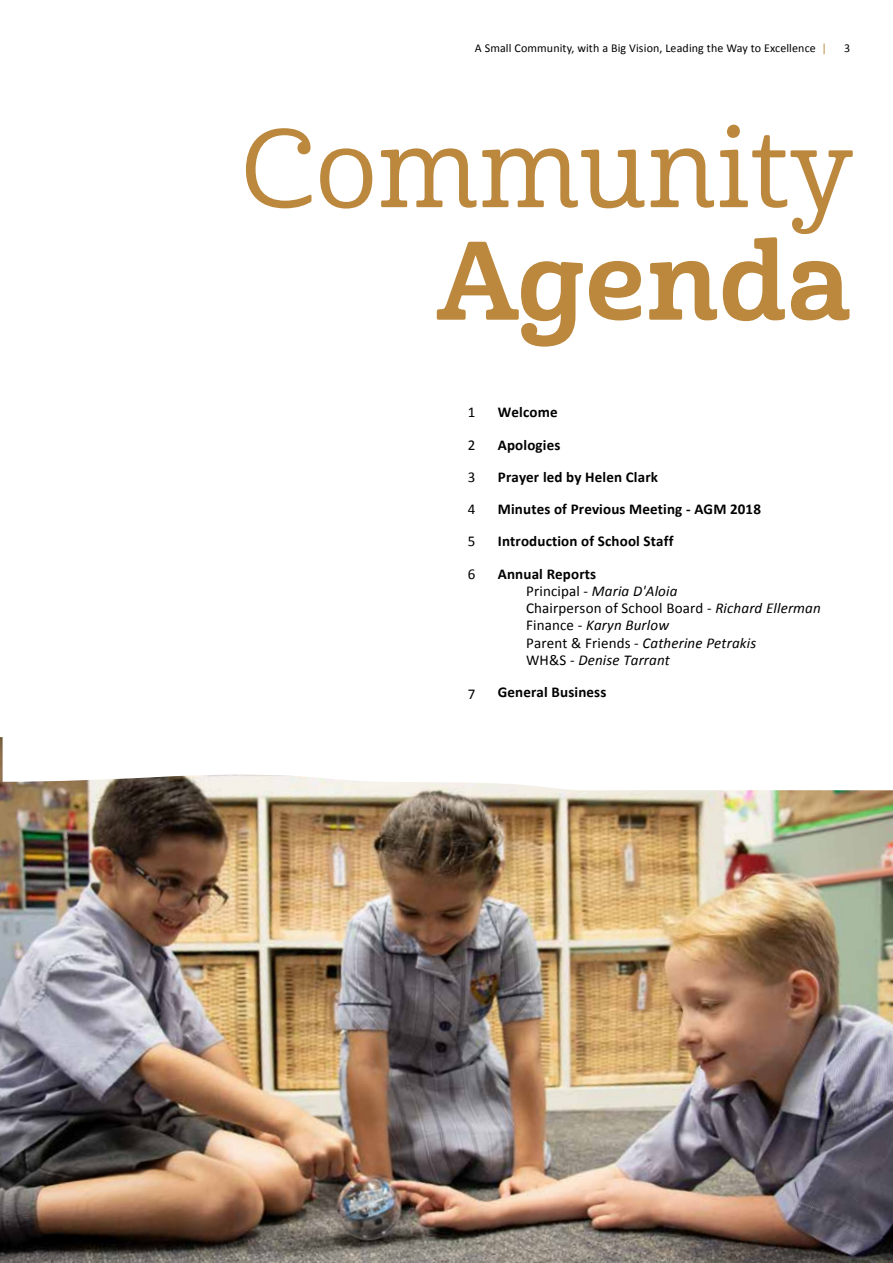
<style>
.page{position:relative;width:893px;height:1263px;background:#fff}
.page>*{position:absolute;margin:0;border:0;box-sizing:border-box;transform-origin:0 0}
.t1{font:108px "Cabrito Nor Med";letter-spacing:.01em;color:#bb883d}
.t2{font:108px "Cabrito Nor Bol";letter-spacing:.01em;color:#bb883d}
.t3{font:italic 15px/17.2px "Calibri";letter-spacing:.01em;color:#000}
.t4{font:700 15px/32.2px "Calibri";letter-spacing:.01em;color:#000}
.t5{font:15px/32.2px "Calibri";color:#000;text-align:justify}
.t6{font:12px "Calibri";letter-spacing:.01em;color:#000}
.s1{color:#bb883d}
.s2{font-style:normal}
</style>
<div class="page">
<img style="left:0;top:737px;width:893px;height:525px">
<svg style="left:3px;top:737px;width:890px;height:53px"></svg>
<p class="t6" style="left:475px;top:40px;width:354px">A Small Community, with a Big Vision, Leading the Way to Excellence <span class="s1">|</span></p>
<p class="t6" style="left:844px;top:40px;width:8px">3</p>
<h1 class="t1" style="left:241px;top:104px;width:614px">Community</h1>
<h1 class="t2" style="left:437px;top:213px;width:415px">Agenda</h1>
<p class="t5" style="left:468px;top:396px;width:9px">1<br>2<br>3<br>4<br>5<br>6</p>
<p class="t5" style="left:468px;top:678px;width:9px">7</p>
<p class="t4" style="left:498px;top:396px;width:265px">Welcome<br>Apologies<br>Prayer led by Helen Clark<br>Minutes of Previous Meeting - AGM 2018<br>Introduction of School Staff<br>Annual Reports</p>
<p class="t3" style="left:526px;top:582px;width:296px"><span class="s2">Principal -</span> Maria D'Aloia<br><span class="s2">Chairperson of School Board -</span> Richard Ellerman<br><span class="s2">Finance -</span> Karyn Burlow<br><span class="s2">Parent &amp; Friends -</span> Catherine Petrakis<br><span class="s2">WH&amp;S -</span> Denise Tarrant</p>
<p class="t4" style="left:498px;top:676px;width:110px">General Business</p>
</div>
